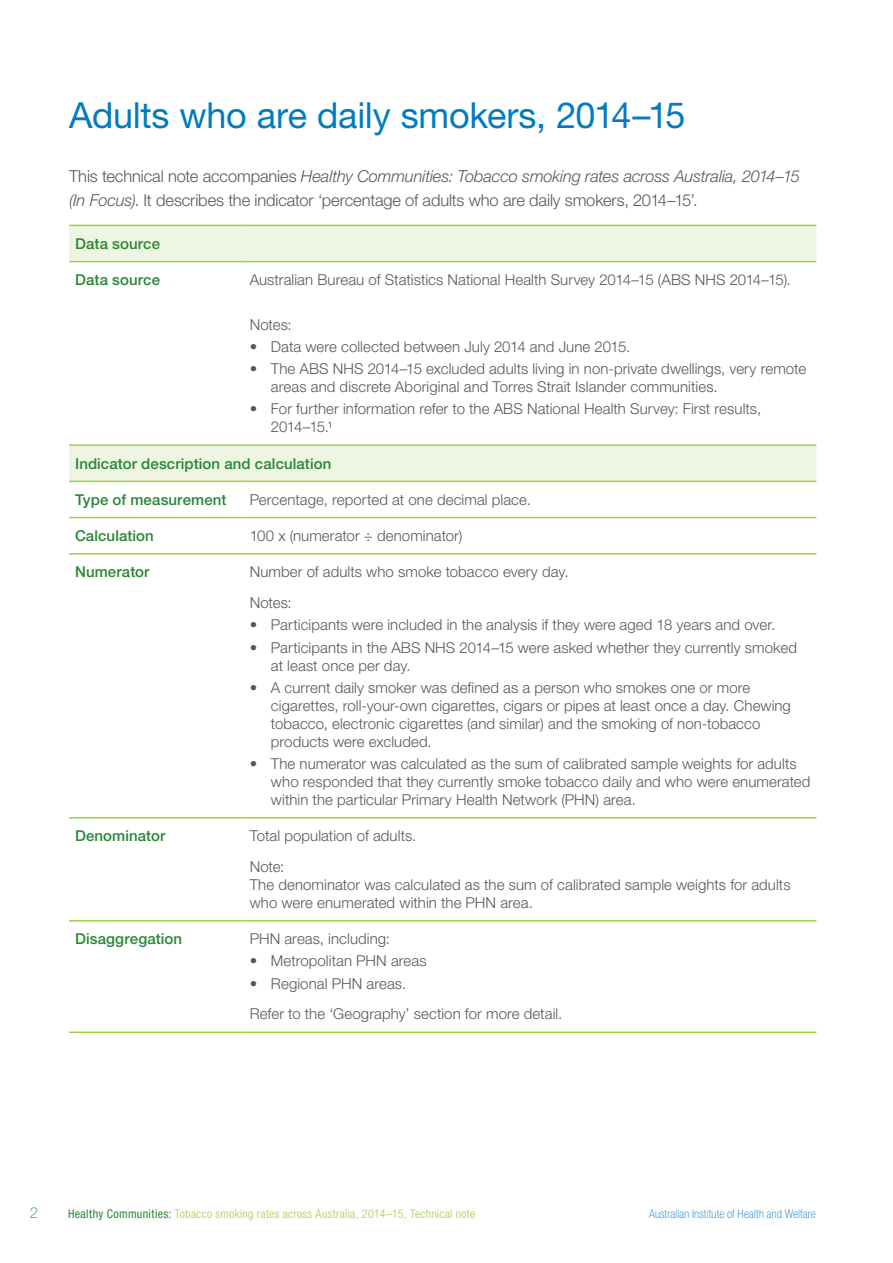
<style>
.page{position:relative;width:893px;height:1263px;background:#fff}
.page>*{position:absolute;margin:0;border:0;box-sizing:border-box;transform-origin:0 0}
.t1{font:36px "Helvetica Neue LT Std";letter-spacing:-.01em;color:#007cbf}
.t2{font:300 16.5px/24px "Helvetica Neue LT Std";letter-spacing:-.01em;color:#57585a}
.t3{font:300 15px/18px "Helvetica Neue LT Std";letter-spacing:.005em;color:#57585a}
.t4{font:500 15px "Helvetica Neue LT Std";letter-spacing:.005em;color:#288733}
.t5{font:100 15px "Helvetica Neue LT Std";color:#288733}
.t6{font:300 condensed 12px "Helvetica Neue LT Std";letter-spacing:.025em;color:#a1ce4c}
.t7{font:100 condensed 12px "Helvetica Neue LT Std";letter-spacing:.02em;color:#007cbf}
.s1{font-style:italic}
.s2{font-weight:400;color:#288733}
.s3{font-stretch:normal}
</style>
<div class="page">
<svg style="left:69px;top:226px;width:747px;height:255px"></svg>
<hr style="left:69px;top:225px;width:175px;height:1px;background:#a1ce4c">
<hr style="left:244px;top:225px;width:572px;height:1px;background:#a1ce4c">
<hr style="left:69px;top:261px;width:175px;height:1px;background:#a1ce4c">
<hr style="left:244px;top:261px;width:572px;height:1px;background:#a1ce4c">
<hr style="left:69px;top:517px;width:175px;height:1px;background:#a1ce4c">
<hr style="left:244px;top:517px;width:572px;height:1px;background:#a1ce4c">
<hr style="left:69px;top:553px;width:175px;height:1px;background:#a1ce4c">
<hr style="left:244px;top:553px;width:572px;height:1px;background:#a1ce4c">
<hr style="left:69px;top:817px;width:175px;height:1px;background:#a1ce4c">
<hr style="left:244px;top:817px;width:572px;height:1px;background:#a1ce4c">
<hr style="left:69px;top:920px;width:175px;height:1px;background:#a1ce4c">
<hr style="left:244px;top:920px;width:572px;height:1px;background:#a1ce4c">
<hr style="left:69px;top:1031px;width:175px;height:2px;background:#a1ce4c">
<hr style="left:244px;top:1031px;width:572px;height:2px;background:#a1ce4c">
<hr style="left:69px;top:444px;width:175px;height:2px;background:#a1ce4c">
<hr style="left:244px;top:444px;width:572px;height:2px;background:#a1ce4c">
<hr style="left:69px;top:481px;width:175px;height:1px;background:#a1ce4c">
<hr style="left:244px;top:481px;width:572px;height:1px;background:#a1ce4c">
<h1 class="t1" style="left:69px;top:93px;width:618px">Adults who are daily smokers, 2014–15</h1>
<p class="t2" style="left:69px;top:164px;width:732px">This technical note accompanies <span class="s1">Healthy Communities: Tobacco smoking rates across Australia, 2014–15 (In Focus)</span>. It describes the indicator ‘percentage of adults who are daily smokers, 2014–15’.</p>
<p class="t4" style="left:75px;top:235px;width:87px">Data source</p>
<p class="t4" style="left:75px;top:271px;width:87px">Data source</p>
<p class="t3" style="left:250px;top:270px;width:543px">Australian Bureau of Statistics National Health Survey 2014–15 (ABS NHS 2014–15).</p>
<p class="t3" style="left:250px;top:315px;width:44px">Notes:</p>
<p class="t3" style="left:250px;top:337px;width:382px">• Data were collected between July 2014 and June 2015.</p>
<p class="t3" style="left:271px;top:359px;width:537px;text-indent:-21px">• The ABS NHS 2014–15 excluded adults living in non-private dwellings, very remote areas and discrete Aboriginal and Torres Strait Islander communities.</p>
<p class="t3" style="left:271px;top:400px;width:492px;text-indent:-21px">• For further information refer to the ABS National Health Survey: First results,<br>2014–15.1</p>
<p class="t4" style="left:75px;top:454px;width:258px">Indicator description and calculation</p>
<p class="t4" style="left:75px;top:490px;width:153px">Type of measurement</p>
<p class="t3" style="left:250px;top:490px;width:283px">Percentage, reported at one decimal place.</p>
<p class="t4" style="left:75px;top:527px;width:80px">Calculation</p>
<p class="t3" style="left:250px;top:526px;width:214px">100 x (numerator ÷ denominator)</p>
<p class="t4" style="left:75px;top:563px;width:76px">Numerator</p>
<p class="t3" style="left:250px;top:556px;width:320px;line-height:30.8px">Number of adults who smoke tobacco every day.<br>Notes:</p>
<p class="t3" style="left:250px;top:616px;width:527px">• Participants were included in the analysis if they were aged 18 years and over.</p>
<p class="t3" style="left:271px;top:638px;width:527px;text-indent:-21px">• Participants in the ABS NHS 2014–15 were asked whether they currently smoked at least once per day.</p>
<p class="t3" style="left:271px;top:678px;width:521px;text-indent:-21px">• A current daily smoker was defined as a person who smokes one or more cigarettes, roll-your-own cigarettes, cigars or pipes at least once a day. Chewing tobacco, electronic cigarettes (and similar) and the smoking of non-tobacco products were excluded.</p>
<p class="t3" style="left:271px;top:754px;width:541px;text-indent:-21px">• The numerator was calculated as the sum of calibrated sample weights for adults who responded that they currently smoke tobacco daily and who were enumerated within the particular Primary Health Network (PHN) area.</p>
<p class="t4" style="left:75px;top:827px;width:92px">Denominator</p>
<p class="t3" style="left:250px;top:820px;width:168px;line-height:30.8px">Total population of adults.<br>Note:</p>
<p class="t3" style="left:250px;top:875px;width:542px">The denominator was calculated as the sum of calibrated sample weights for adults who were enumerated within the PHN area.</p>
<p class="t4" style="left:75px;top:930px;width:109px">Disaggregation</p>
<p class="t3" style="left:250px;top:929px;width:142px">PHN areas, including:</p>
<p class="t3" style="left:250px;top:952px;width:179px">• Metropolitan PHN areas</p>
<p class="t3" style="left:250px;top:968px;width:314px;line-height:30.8px">• Regional PHN areas.<br>Refer to the ‘Geography’ section for more detail.</p>
<p class="t5" style="left:30px;top:1204px;width:10px">2</p>
<p class="t6" style="left:68px;top:1207px;width:409px"><span class="s2">Healthy Communities:</span> Tobacco smoking rates across Australia, 2014<span class="s3">–</span>15, Technical note</p>
<p class="t7" style="left:649px;top:1207px;width:168px">Australian Institute of Health and Welfare</p>
</div>
